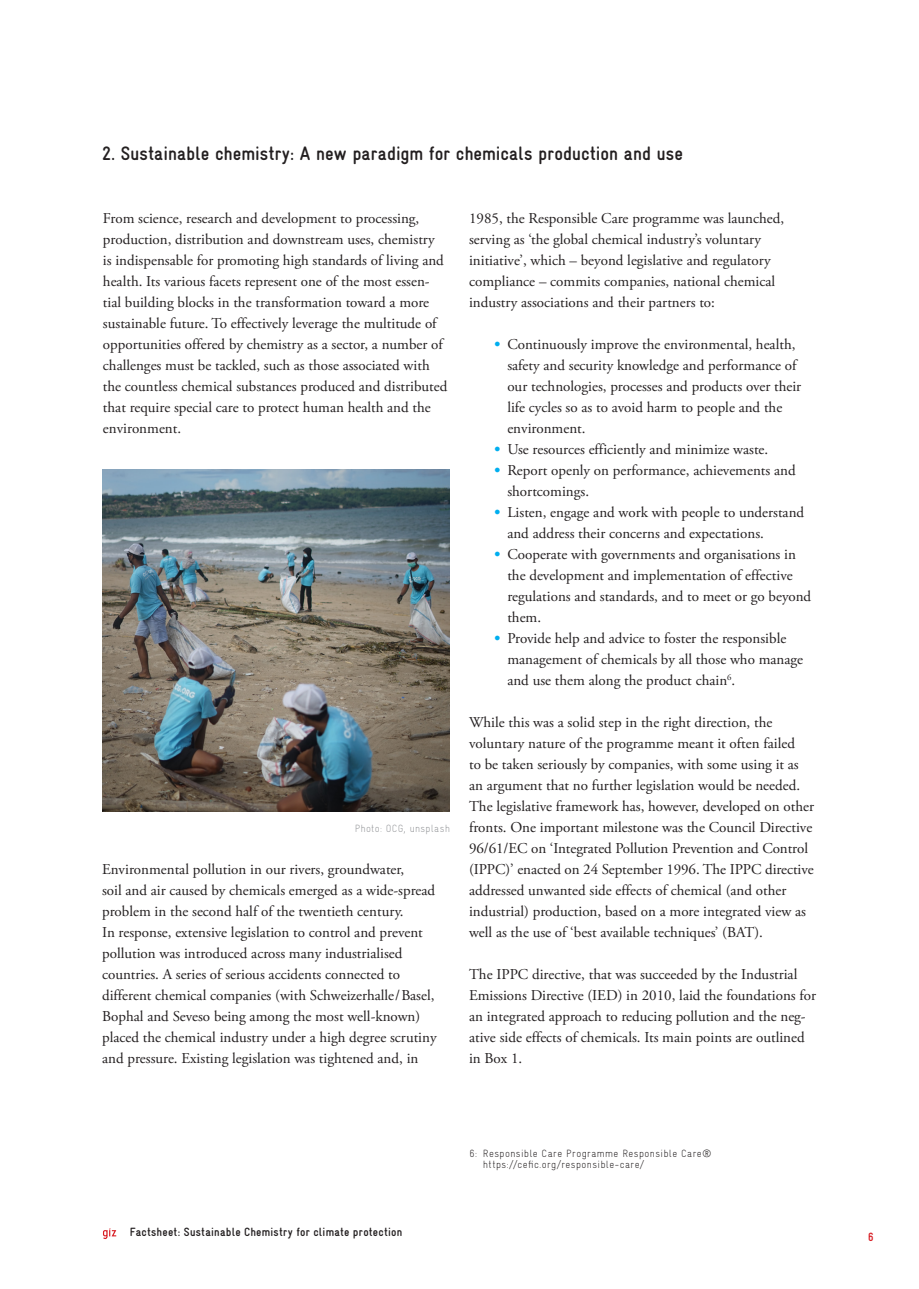
<style>
.page{position:relative;width:919px;height:1289px;background:#fff}
.page>*{position:absolute;margin:0;border:0;box-sizing:border-box;transform-origin:0 0}
.Hauptkapitel{font:700 19.5px "Gravur Condensed Pro";color:#231f20}
.copy{font:15px/21px "Adobe Garamond Pro";color:#231f20}
.t1{font:700 12px "Gravur Condensed Pro";letter-spacing:.02em;color:#231f20}
.t2{font:700 12px "Gravur Condensed Pro";color:#d81c23}
.t3{font:300 10.5px "Gravur Condensed Pro";letter-spacing:.04em;color:#231f20}
.t4{font:300 10.5px "Gravur Condensed Pro";letter-spacing:.03em;color:#939598}
.s1{font-weight:700;color:#00aeef}
</style>
<div class="page">
<svg style="left:103px;top:1228px;width:13px;height:10px"></svg>
<img style="left:102px;top:469px;width:348px;height:342px">
<p class="Hauptkapitel" style="left:102px;top:142px;width:582px">2. Sustainable chemistry: A new paradigm for chemicals production and use</p>
<p class="copy" style="left:103px;top:208px;width:346px">From science, research and development to processing, production, distribution and downstream uses, chemistry<br>is indispensable for promoting high standards of living and health. Its various facets represent one of the most essen&shy;tial building blocks in the transformation toward a more sustainable future. To effectively leverage the multitude of opportunities offered by chemistry as a sector, a number of challenges must be tackled, such as those associated with the countless chemical substances produced and distributed that require special care to protect human health and the environment.</p>
<p class="copy" style="left:469px;top:208px;width:316px">1985, the Responsible Care programme was launched, serving as ‘the global chemical industry’s voluntary</p>
<p class="copy" style="left:469px;top:250px;width:303px">initiative’, which – beyond legislative and regulatory</p>
<p class="copy" style="left:469px;top:271px;width:308px">compliance – commits companies, national chemical</p>
<p class="copy" style="left:469px;top:292px;width:247px">industry associations and their partners to:</p>
<p class="copy" style="left:507px;top:334px;width:295px;text-indent:-13px"><span class="s1">•</span> Continuously improve the environmental, health, safety and security knowledge and performance of our technologies, processes and products over their life cycles so as to avoid harm to people and the environment.</p>
<p class="copy" style="left:494px;top:439px;width:275px"><span class="s1">•</span> Use resources efficiently and minimize waste.</p>
<p class="copy" style="left:507px;top:460px;width:290px;text-indent:-13px"><span class="s1">•</span> Report openly on performance, achievements and shortcomings.</p>
<p class="copy" style="left:507px;top:502px;width:298px;text-indent:-13px"><span class="s1">•</span> Listen, engage and work with people to understand and address their concerns and expectations.</p>
<p class="copy" style="left:507px;top:544px;width:305px;text-indent:-13px"><span class="s1">•</span> Cooperate with governments and organisations in the development and implementation of effective regulations and standards, and to meet or go beyond them.</p>
<p class="copy" style="left:507px;top:628px;width:297px;text-indent:-13px"><span class="s1">•</span> Provide help and advice to foster the responsible management of chemicals by all those who manage and use them along the product chain<sup>6</sup>.</p>
<p class="copy" style="left:469px;top:712px;width:346px">While this was a solid step in the right direction, the voluntary nature of the programme meant it often failed<br>to be taken seriously by companies, with some using it as an argument that no further legislation would be needed.<br>The legislative framework has, however, developed on other fronts. One important milestone was the Council Directive 96/61/EC on ‘Integrated Pollution Prevention and Control (IPPC)’ enacted on 24 September 1996. The IPPC directive addressed unwanted side effects of chemical (and other industrial) production, based on a more integrated view as well as the use of ‘best available techniques’ (BAT).</p>
<p class="copy" style="left:469px;top:964px;width:348px">The IPPC directive, that was succeeded by the Industrial Emissions Directive (IED) in 2010, laid the foundations for an integrated approach to reducing pollution and the neg&shy;ative side effects of chemicals. Its main points are outlined in Box 1.</p>
<p class="t4" style="left:355px;top:822px;width:97px">Photo: OCG, unsplash</p>
<p class="copy" style="left:102px;top:859px;width:304px">Environmental pollution in our rivers, groundwater,</p>
<p class="copy" style="left:102px;top:880px;width:334px">soil and air caused by chemicals emerged as a wide-spread</p>
<p class="copy" style="left:102px;top:901px;width:303px">problem in the second half of the twentieth century.</p>
<p class="copy" style="left:102px;top:922px;width:322px">In response, extensive legislation to control and prevent</p>
<p class="copy" style="left:102px;top:943px;width:302px">pollution was introduced across many industrialised</p>
<p class="copy" style="left:102px;top:964px;width:299px">countries. A series of serious accidents connected to</p>
<p class="copy" style="left:102px;top:985px;width:336px">different chemical companies (with Schweizerhalle/Basel, Bophal and Seveso being among the most well-known) placed the chemical industry under a high degree scrutiny and pressure. Existing legislation was tightened and, in</p>
<p class="t3" style="left:469px;top:1147px;width:244px">6: Responsible Care Programme Responsible Care®</p>
<p class="t3" style="left:483px;top:1158px;width:163px">https://cefic.org/responsible-care/</p>
<p class="t1" style="left:130px;top:1225px;width:274px">Factsheet: Sustainable Chemistry for climate protection</p>
<p class="t2" style="left:868px;top:1229px;width:7px">6</p>
</div>
